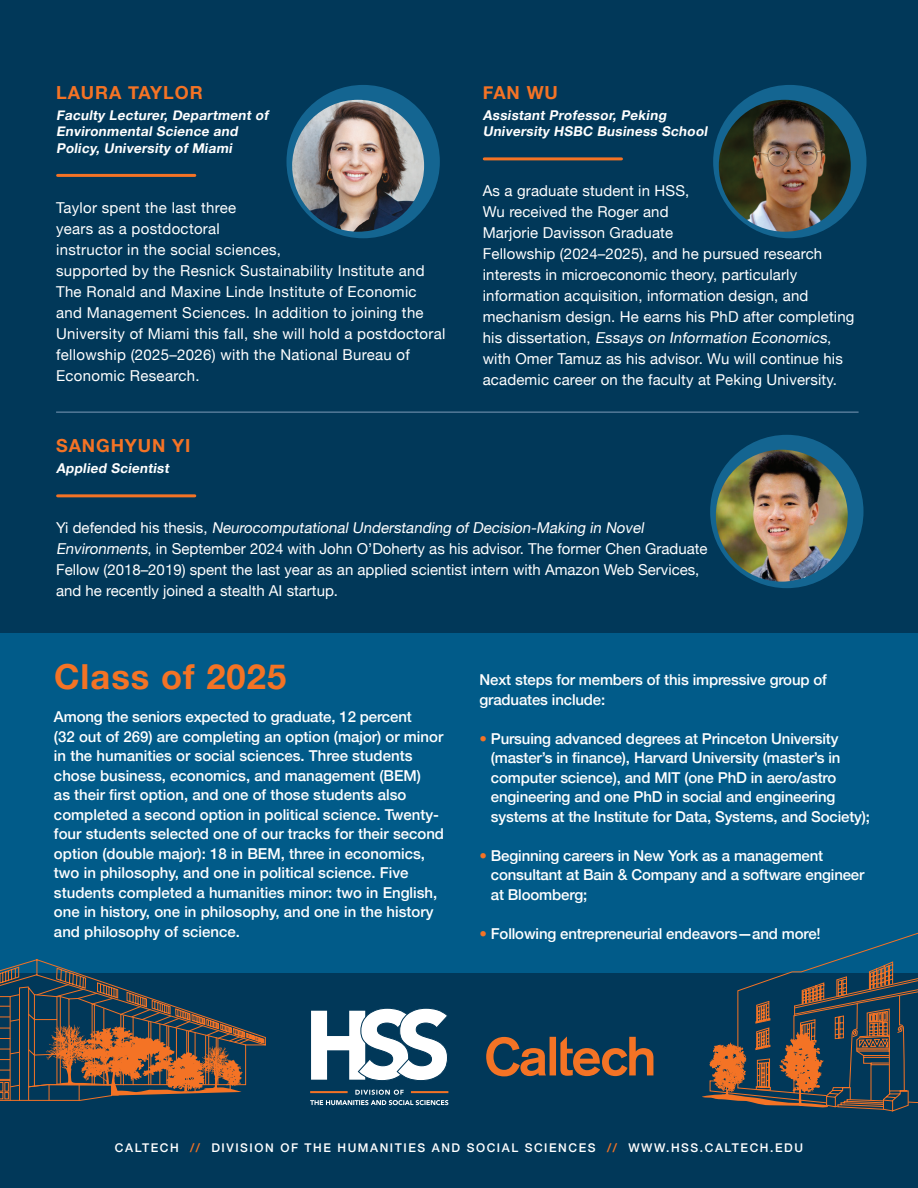
<style>
.page{position:relative;width:918px;height:1188px;background:#013859}
.page>*{position:absolute;margin:0;border:0;box-sizing:border-box;transform-origin:0 0}
.t1{font:700 34.5px "Helvetica Neue";letter-spacing:.03em;color:#f47325}
.t2{font:700 18px "Helvetica Neue";letter-spacing:.05em;color:#f47325}
.t3{font:15px/21px "Helvetica Neue";letter-spacing:.01em;color:#fff}
.t4{font:500 15px/19.5px "Helvetica Neue";letter-spacing:-.01em;color:#fff}
.t5{font:italic 700 13.5px/16.5px "Helvetica Neue";color:#fff}
.t6{font:500 12px "Helvetica Neue";letter-spacing:.13em;color:#fff}
.s1{font-style:italic}
.s2{color:#f47325}
</style>
<div class="page">
<hr style="left:56px;top:412px;width:803px;height:1px;background:#7d9ab8">
<hr style="left:58px;top:174px;width:137px;height:3px;background:#f47325">
<div style="left:286px;top:85px;width:154px;height:153px;background:#146591;border-radius:50%"></div>
<img style="left:292px;top:100px;width:132px;height:132px;border-radius:66px">
<hr style="left:484px;top:157px;width:137px;height:3px;background:#f47325">
<div style="left:713px;top:85px;width:154px;height:153px;background:#146591;border-radius:50%"></div>
<img style="left:719px;top:100px;width:132px;height:132px;border-radius:66px">
<hr style="left:58px;top:494px;width:137px;height:3px;background:#f47325">
<div style="left:710px;top:435px;width:154px;height:153px;background:#146591;border-radius:50%"></div>
<img style="left:716px;top:450px;width:132px;height:132px;border-radius:66px">
<svg style="left:311px;top:1008px;width:137px;height:73px"></svg>
<svg style="left:310px;top:1090px;width:138px;height:15px"></svg>
<hr style="left:411px;top:1091px;width:37px;height:2px;background:#f47325">
<hr style="left:310px;top:1091px;width:38px;height:2px;background:#f47325">
<svg style="left:486px;top:1036px;width:167px;height:40px"></svg>
<div style="left:0;top:633px;width:918px;height:340px;background:#015b89"></div>
<svg style="left:0;top:959px;width:266px;height:142px"></svg>
<svg style="left:702px;top:933px;width:215px;height:179px"></svg>
<hr style="left:917px;top:0;width:1px;height:321px;background:#f47325">
<hr style="left:917px;top:332px;width:1px;height:856px;background:#013859">
<p class="t2" style="left:56px;top:78px;width:148px">LAURA TAYLOR</p>
<p class="t5" style="left:56px;top:107px;width:217px">Faculty Lecturer, Department of<br>Environmental Science and<br>Policy, University of Miami</p>
<p class="t3" style="left:56px;top:198px;width:391px">Taylor spent the last three<br>years as a postdoctoral<br>instructor in the social sciences,<br>supported by the Resnick Sustainability Institute and The Ronald and Maxine Linde Institute of Economic and Management Sciences. In addition to joining the University of Miami this fall, she will hold a postdoctoral fellowship (2025–2026) with the National Bureau of Economic Research.</p>
<p class="t2" style="left:56px;top:432px;width:136px">SANGHYUN YI</p>
<p class="t5" style="left:56px;top:461px;width:118px">Applied Scientist</p>
<p class="t2" style="left:483px;top:78px;width:77px">FAN WU</p>
<p class="t5" style="left:483px;top:107px;width:230px">Assistant Professor, Peking<br>University HSBC Business School</p>
<p class="t3" style="left:483px;top:181px;width:373px">As a graduate student in HSS,<br>Wu received the Roger and<br>Marjorie Davisson Graduate<br>Fellowship (2024–2025), and he pursued research interests in microeconomic theory, particularly information acquisition, information design, and mechanism design. He earns his PhD after completing h i s d i s s e rt at i o n , <span class="s1">Essays on Information Economics</span>, with Omer Tamuz as his advisor. Wu will continue his academic career on the faculty at Peking University.</p>
<p class="t3" style="left:56px;top:518px;width:653px">Yi d efe n d e d h i s t h e s i s , <span class="s1">NeurocomputationalUnderstanding ofDecision-Making in Novel Environments</span>, in September 2024 with John O’Doherty as his advisor. The former Chen Graduate Fellow (2018–2019) spent the last year as an applied scientist intern with Amazon Web Services, and he recently joined a stealth AI startup.</p>
<h1 class="t1" style="left:54px;top:650px;width:234px">Class of 2025</h1>
<p class="t4" style="left:54px;top:706px;width:392px">Among the seniors expected to graduate, 12 percent<br>(32 out of 269) are completing an option (major) or minor in the humanities or social sciences. Three students chose business, economics, and management (BEM)<br>as their first option, and one of those students also completed a second option in political science. Twenty&shy;four students selected one of our tracks for their second option (double major): 18 in BEM, three in economics, two in philosophy, and one in political science. Five students completed a humanities minor: two in English, one in history, one in philosophy, and one in the history and philosophy of science.</p>
<p class="t4" style="left:479px;top:669px;width:349px">Next steps for members of this impressive group of graduates include:</p>
<p class="t4" style="left:491px;top:728px;width:381px;text-indent:-11px"><span class="s2">•</span> Pursuing advanced degrees at Princeton University (master’s in finance), Harvard University (master’s in computer science), and MIT (one PhD in aero/astro engineering and one PhD in social and engineering systems at the Institute for Data, Systems, and Society);</p>
<p class="t4" style="left:491px;top:845px;width:375px;text-indent:-11px"><span class="s2">•</span> Beginning careers in New York as a management consultant at Bain &amp; Company and a software engineer at Bloomberg;</p>
<p class="t4" style="left:479px;top:923px;width:343px"><span class="s2">•</span> Following entrepreneurial endeavors—and more!</p>
<p class="t6" style="left:115px;top:1138px;width:690px">CALTECH <span class="s2">//</span> DIVISION OF THE HUMANITIES AND SOCIAL SCIENCES <span class="s2">//</span> WWW.HSS.CALTECH.EDU</p>
</div>
